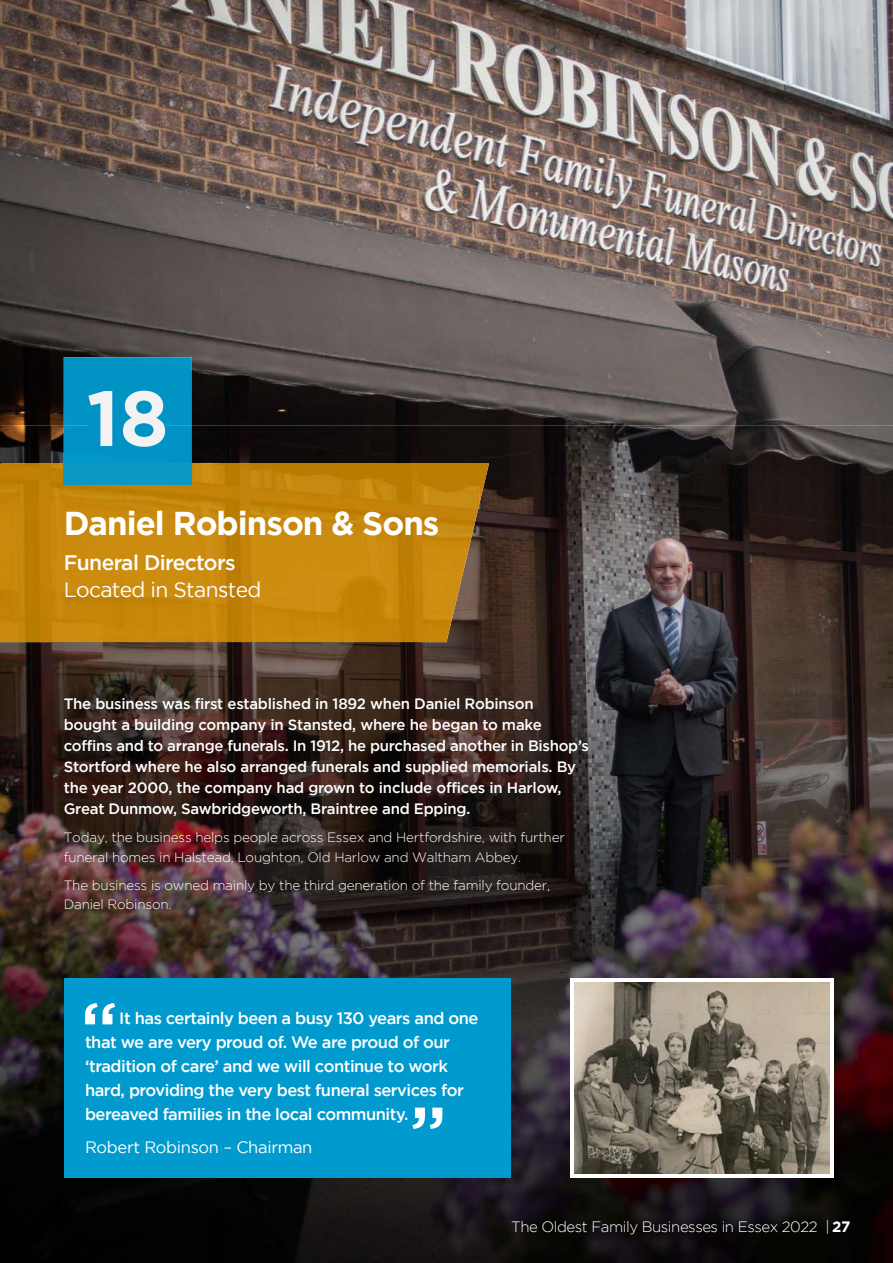
<style>
.page{position:relative;width:893px;height:1263px;background:#fff}
.page>*{position:absolute;margin:0;border:0;box-sizing:border-box;transform-origin:0 0}
.t1{font:700 33px "Gotham";letter-spacing:-.03em;color:#fff}
.t2{font:21px "Gotham";letter-spacing:-.03em;color:#fff}
.t3{font:500 21px "Gotham";letter-spacing:-.03em;color:#fff}
.t4{font:500 16.5px/24px "Gotham";letter-spacing:-.03em;color:#fff}
.t5{font:16.5px "Gotham";letter-spacing:-.02em;color:#fff}
.t6{font:500 15px/21px "Gotham";letter-spacing:-.015em;color:#fff}
.t7{font:300 15px "Gotham";letter-spacing:-.03em;color:#fff}
.t8{font:300 13.5px/19.5px "Gotham";letter-spacing:-.015em;color:#fff}
.s1{font-weight:700}
</style>
<div class="page">
<img style="left:0;top:0;width:893px;height:425px">
<img style="left:0;top:425px;width:64px;height:38px">
<img style="left:191px;top:425px;width:702px;height:52px">
<img style="left:0;top:642px;width:52px;height:621px">
<img style="left:473px;top:477px;width:420px;height:786px">
<img style="left:420px;top:642px;width:53px;height:621px">
<img style="left:52px;top:642px;width:368px;height:621px">
<img style="left:0;top:463px;width:489px;height:179px">
<div style="left:64px;top:978px;width:446px;height:200px;background:#009ace"></div>
<svg style="left:85px;top:1003px;width:30px;height:21px"></svg>
<svg style="left:412px;top:1107px;width:30px;height:22px"></svg>
<img style="left:64px;top:357px;width:127px;height:128px">
<img style="left:88px;top:391px;width:77px;height:34px">
<img style="left:88px;top:425px;width:77px;height:22px">
<div style="left:570px;top:978px;width:263px;height:200px;background:#fff"></div>
<img style="left:574px;top:982px;width:255px;height:192px">
<img style="left:505px;top:1212px;width:353px;height:31px">
<h1 class="t1" style="left:64px;top:504px;width:377px">Daniel Robinson &amp; Sons</h1>
<h2 class="t3" style="left:64px;top:551px;width:173px">Funeral Directors</h2>
<h2 class="t2" style="left:64px;top:578px;width:199px">Located in Stansted</h2>
<p class="t6" style="left:64px;top:693px;width:527px">The business was first established in 1892 when Daniel Robinson bought a building company in Stansted, where he began to make coffins and to arrange funerals. In 1912, he purchased another in Bishop’s Stortford where he also arranged funerals and supplied memorials. By the year 2000, the company had grown to include offices in Harlow, Great Dunmow, Sawbridgeworth, Braintree and Epping.</p>
<p class="t8" style="left:64px;top:828px;width:502px">Today, the business helps people across Essex and Hertfordshire, with further funeral homes in Halstead, Loughton, Old Harlow and Waltham Abbey.</p>
<p class="t8" style="left:64px;top:875px;width:488px">The business is owned mainly by the third generation of the family founder,<br>Daniel Robinson.</p>
<p class="t4" style="left:85px;top:1006px;width:395px;text-indent:34px">It has certainly been a busy 130 years and one that we are very proud of. We are proud of our ‘tradition of care’ and we will continue to work hard, providing the very best funeral services for bereaved families in the local community.</p>
<p class="t5" style="left:85px;top:1138px;width:229px">Robert Robinson – Chairman</p>
<p class="t7" style="left:511px;top:1219px;width:341px">The Oldest Family Businesses in Essex 2022 | <span class="s1">27</span></p>
</div>
